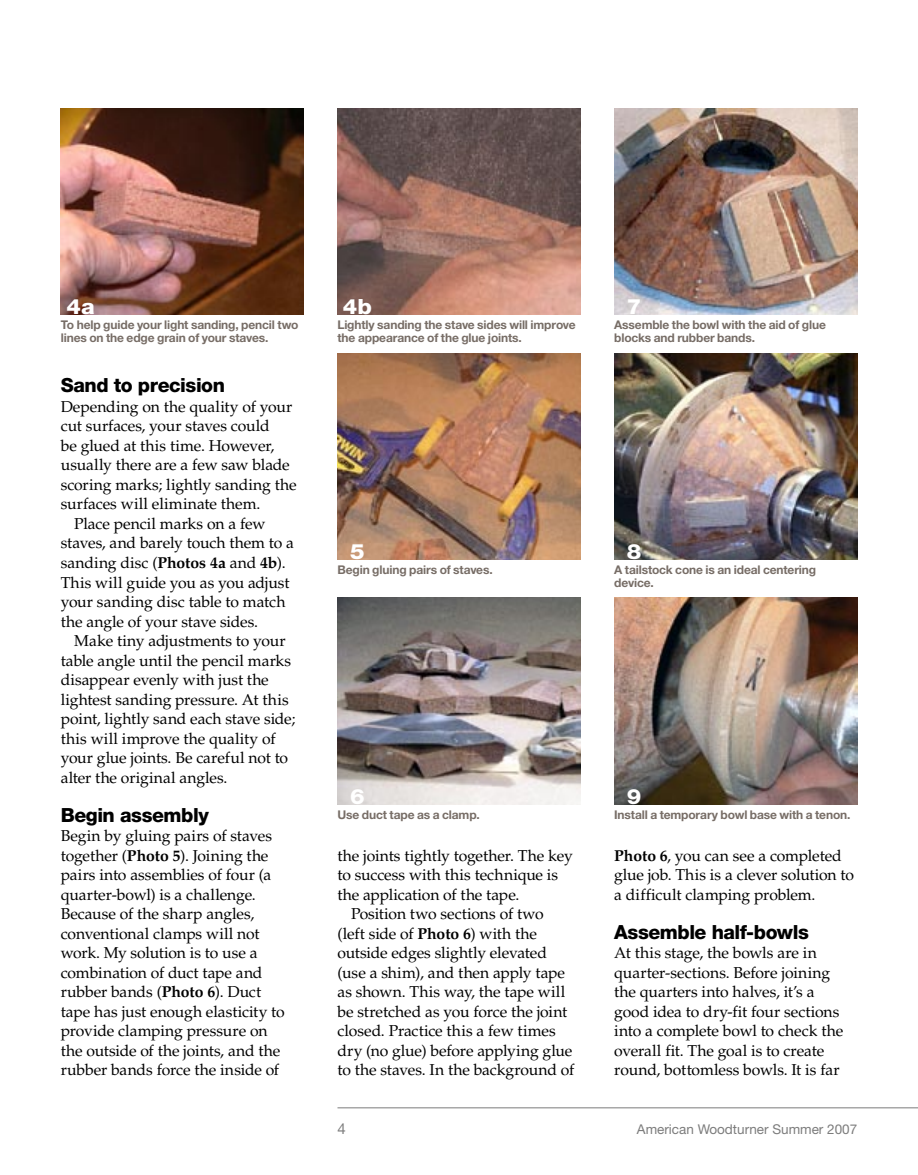
<style>
.page{position:relative;width:918px;height:1175px;background:#fff}
.page>*{position:absolute;margin:0;border:0;box-sizing:border-box;transform-origin:0 0}
.t1{font:800 21px "Helvetica Neue LT Std";color:#fff;scale:1.1 1}
._03_AAW_Subhead_O{font:800 19.5px "Helvetica Neue LT Std";letter-spacing:-.025em;color:#000}
._04_AAW_Body_Roman_O{font:15.75px/19.5px "Palatino LT Std";letter-spacing:-.005em;color:#000}
.t2{font:15px "Helvetica Neue LT Std";color:#7c7c7c}
.t3{font:13.5px "Helvetica Neue LT Std";color:#7c7c7c}
._06_AAW_Caption_O{font:700 12px/13.5px "Helvetica Neue LT Std";letter-spacing:-.01em;color:#776d66}
.s1{font-weight:700}
</style>
<div class="page">
<hr style="left:338px;top:1107px;width:580px;height:1px;background:#7c7c7c">
<img style="left:337px;top:353px;width:243px;height:206px">
<img style="left:337px;top:598px;width:243px;height:206px">
<img style="left:614px;top:108px;width:243px;height:206px">
<img style="left:614px;top:353px;width:243px;height:206px">
<img style="left:614px;top:598px;width:243px;height:206px">
<img style="left:337px;top:108px;width:243px;height:206px">
<img style="left:61px;top:108px;width:243px;height:206px">
<p class="t1" style="left:67px;top:294px;width:27px">4a</p>
<p class="t1" style="left:343px;top:294px;width:28px">4b</p>
<p class="_06_AAW_Caption_O" style="left:61px;top:317px;width:239px">To help guide your light sanding, pencil two lines on the edge grain of your staves.</p>
<p class="_06_AAW_Caption_O" style="left:338px;top:317px;width:240px">Lightly sanding the stave sides will improve the appearance of the glue joints.</p>
<p class="_03_AAW_Subhead_O" style="left:61px;top:374px;width:166px">Sand to precision</p>
<p class="_04_AAW_Body_Roman_O" style="left:61px;top:397px;width:237px">Depending on the quality of your cut surfaces, your staves could<br>be glued at this time. However, usually there are a few saw blade scoring marks; lightly sanding the surfaces will eliminate them.</p>
<p class="_04_AAW_Body_Roman_O" style="left:61px;top:514px;width:235px;text-indent:14px">Place pencil marks on a few staves, and barely touch them to a sanding disc (<span class="s1">Photos 4a</span> and <span class="s1">4b</span>).<br>This will guide you as you adjust your sanding disc table to match the angle of your stave sides.</p>
<p class="_04_AAW_Body_Roman_O" style="left:61px;top:631px;width:236px;text-indent:14px">Make tiny adjustments to your table angle until the pencil marks disappear evenly with just the lightest sanding pressure. At this point, lightly sand each stave side; this will improve the quality of your glue joints. Be careful not to alter the original angles.</p>
<p class="_03_AAW_Subhead_O" style="left:61px;top:803px;width:150px">Begin assembly</p>
<p class="_04_AAW_Body_Roman_O" style="left:61px;top:826px;width:226px">Begin by gluing pairs of staves together (<span class="s1">Photo 5</span>). Joining the pairs into assemblies of four (a quarter-bowl) is a challenge.<br>Because of the sharp angles, conventional clamps will not work. My solution is to use a combination of duct tape and rubber bands (<span class="s1">Photo 6</span>). Duct tape has just enough elasticity to provide clamping pressure on the outside of the joints, and the rubber bands force the inside of</p>
<p class="t1" style="left:350px;top:539px;width:15px">5</p>
<p class="_06_AAW_Caption_O" style="left:338px;top:562px;width:157px">Begin gluing pairs of staves.</p>
<p class="t1" style="left:350px;top:784px;width:15px">6</p>
<p class="_06_AAW_Caption_O" style="left:338px;top:807px;width:144px">Use duct tape as a clamp.</p>
<p class="_04_AAW_Body_Roman_O" style="left:338px;top:845px;width:237px">the joints tightly together. The key to success with this technique is the application of the tape.</p>
<p class="_04_AAW_Body_Roman_O" style="left:338px;top:904px;width:238px;text-indent:14px">Position two sections of two (left side of <span class="s1">Photo 6</span>) with the outside edges slightly elevated (use a shim), and then apply tape as shown. This way, the tape will be stretched as you force the joint closed. Practice this a few times dry (no glue) before applying glue to the staves. In the background of</p>
<p class="t1" style="left:627px;top:294px;width:15px">7</p>
<p class="_06_AAW_Caption_O" style="left:614px;top:317px;width:213px">Assemble the bowl with the aid of glue blocks and rubber bands.</p>
<p class="t1" style="left:627px;top:539px;width:15px">8</p>
<p class="_06_AAW_Caption_O" style="left:614px;top:562px;width:203px">A tailstock cone is an ideal centering device.</p>
<p class="t1" style="left:627px;top:784px;width:15px">9</p>
<p class="_06_AAW_Caption_O" style="left:614px;top:807px;width:238px">Install a temporary bowl base with a tenon.</p>
<p class="_04_AAW_Body_Roman_O" style="left:614px;top:845px;width:241px"><span class="s1">Photo 6</span>, you can see a completed glue job. This is a clever solution to a difficult clamping problem.</p>
<p class="_03_AAW_Subhead_O" style="left:614px;top:920px;width:196px">Assemble half-bowls</p>
<p class="_04_AAW_Body_Roman_O" style="left:614px;top:943px;width:231px">At this stage, the bowls are in quarter-sections. Before joining the quarters into halves, it’s a good idea to dry-fit four sections into a complete bowl to check the overall fit. The goal is to create round, bottomless bowls. It is far</p>
<p class="t2" style="left:338px;top:1119px;width:10px">4</p>
<p class="t3" style="left:637px;top:1120px;width:222px">American Woodturner Summer 2007</p>
</div>
